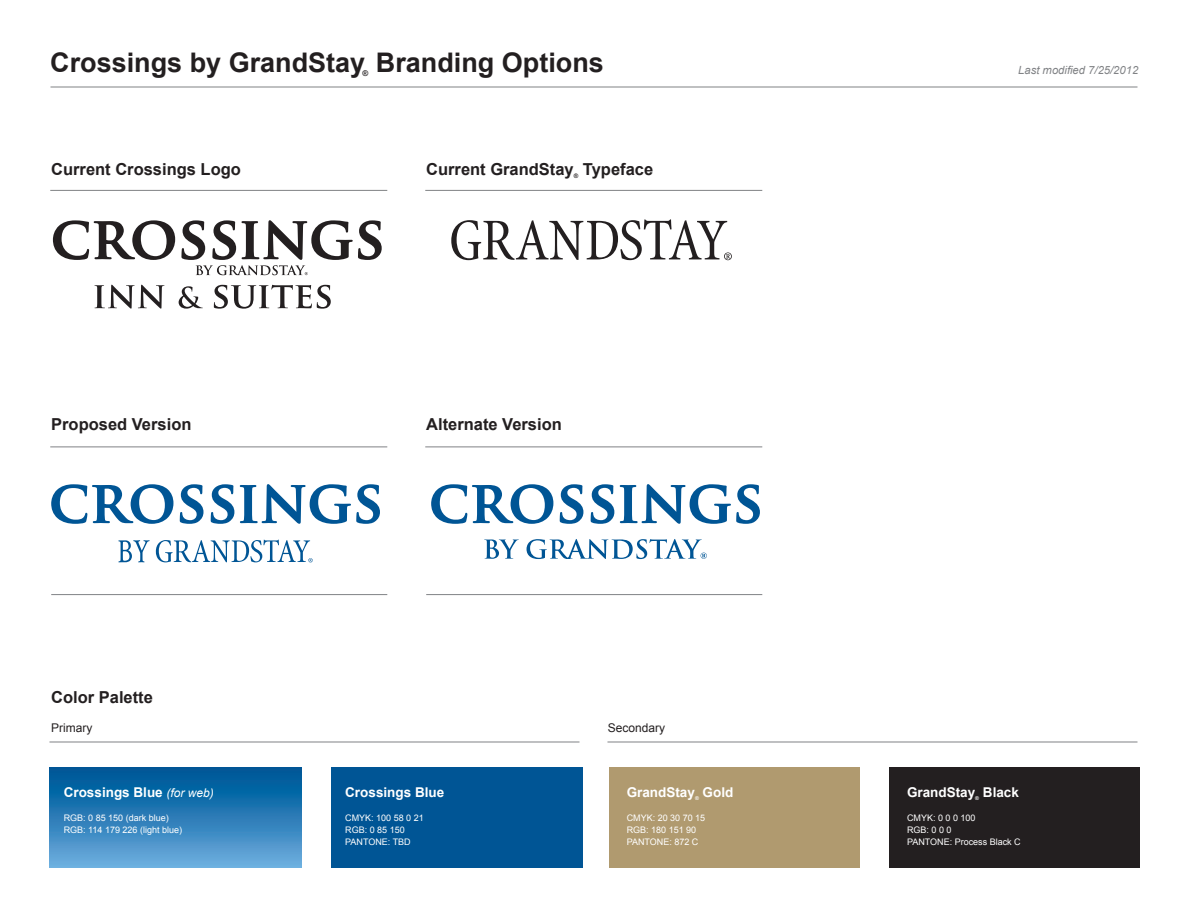
<style>
.page{position:relative;width:1188px;height:918px;background:#fff}
.page>*{position:absolute;margin:0;border:0;box-sizing:border-box;transform-origin:0 0}
.t1{font:700 27px "Arial";color:#231f20}
.t2{font:700 16.5px "Arial";color:#231f20}
.t3{font:700 13.5px "Arial";color:#fff}
.t4{font:12px "Arial";color:#231f20}
.t5{font:italic 11.25px "Arial";color:#808285}
.t6{font:9px/12px "Arial";color:#fff}
.t7{font:700 7.8px "Arial";color:#231f20}
.t8{font:700 6.15px "Arial";color:#231f20}
.t9{font:700 5.25px "Arial";color:#fff}
.s1{font-weight:400;font-style:italic;font-size:12px}
</style>
<div class="page">
<hr style="left:50px;top:87px;width:1088px;height:1px;background:#808285">
<svg style="left:156px;top:540px;width:157px;height:22px"></svg>
<svg style="left:119px;top:540px;width:31px;height:22px"></svg>
<svg style="left:94px;top:285px;width:237px;height:24px"></svg>
<svg style="left:53px;top:220px;width:329px;height:55px"></svg>
<svg style="left:431px;top:484px;width:329px;height:40px"></svg>
<svg style="left:51px;top:484px;width:329px;height:40px"></svg>
<svg style="left:484px;top:539px;width:223px;height:20px"></svg>
<hr style="left:51px;top:594px;width:336px;height:1px;background:#808285">
<hr style="left:50px;top:447px;width:337px;height:1px;background:#808285">
<hr style="left:426px;top:594px;width:336px;height:1px;background:#808285">
<hr style="left:425px;top:447px;width:337px;height:1px;background:#808285">
<hr style="left:50px;top:190px;width:337px;height:1px;background:#808285">
<hr style="left:425px;top:190px;width:337px;height:1px;background:#808285">
<div style="left:331px;top:767px;width:252px;height:101px;background:#005595"></div>
<div style="left:609px;top:767px;width:250px;height:101px;background:#b09a6f"></div>
<div style="left:49px;top:767px;width:252px;height:101px;background:linear-gradient(to bottom,#005193,#6cadde)"></div>
<div style="left:889px;top:767px;width:251px;height:101px;background:#231f20"></div>
<hr style="left:607px;top:742px;width:530px;height:1px;background:#808285">
<hr style="left:49px;top:742px;width:530px;height:1px;background:#808285">
<svg style="left:451px;top:219px;width:281px;height:41px"></svg>
<h1 class="t1" style="left:50px;top:45px;width:555px">Crossings by GrandStay Branding Options</h1>
<p class="t7" style="left:363px;top:69px;width:7px">®</p>
<p class="t5" style="left:1018px;top:63px;width:122px">Last modified 7/25/2012</p>
<h2 class="t2" style="left:51px;top:158px;width:191px">Current Crossings Logo</h2>
<h2 class="t2" style="left:426px;top:158px;width:149px">Current GrandStay</h2>
<p class="t8" style="left:574px;top:172px;width:6px">®</p>
<h2 class="t2" style="left:583px;top:158px;width:72px">Typeface</h2>
<h2 class="t2" style="left:51px;top:413px;width:142px">Proposed Version</h2>
<h2 class="t2" style="left:426px;top:413px;width:137px">Alternate Version</h2>
<h2 class="t2" style="left:51px;top:686px;width:103px">Color Palette</h2>
<h3 class="t4" style="left:51px;top:720px;width:43px">Primary</h3>
<h3 class="t4" style="left:608px;top:720px;width:59px">Secondary</h3>
<h3 class="t3" style="left:64px;top:783px;width:152px">Crossings Blue <span class="s1">(for web)</span></h3>
<p class="t6" style="left:64px;top:812px;width:120px">RGB: 0 85 150 (dark blue)<br>RGB: 114 179 226 (light blue)</p>
<h3 class="t3" style="left:345px;top:783px;width:101px">Crossings Blue</h3>
<p class="t6" style="left:345px;top:812px;width:80px">CMYK: 100 58 0 21<br>RGB: 0 85 150<br>PANTONE: TBD</p>
<h3 class="t3" style="left:703px;top:783px;width:32px">Gold</h3>
<p class="t6" style="left:627px;top:812px;width:80px">CMYK: 20 30 70 15<br>RGB: 180 151 90<br>PANTONE: 872 C</p>
<h3 class="t3" style="left:627px;top:783px;width:70px">GrandStay</h3>
<p class="t9" style="left:695px;top:795px;width:5px">®</p>
<h3 class="t3" style="left:907px;top:783px;width:70px">GrandStay</h3>
<p class="t9" style="left:975px;top:795px;width:5px">®</p>
<h3 class="t3" style="left:983px;top:783px;width:38px">Black</h3>
<p class="t6" style="left:907px;top:812px;width:115px">CMYK: 0 0 0 100<br>RGB: 0 0 0<br>PANTONE: Process Black C</p>
</div>
